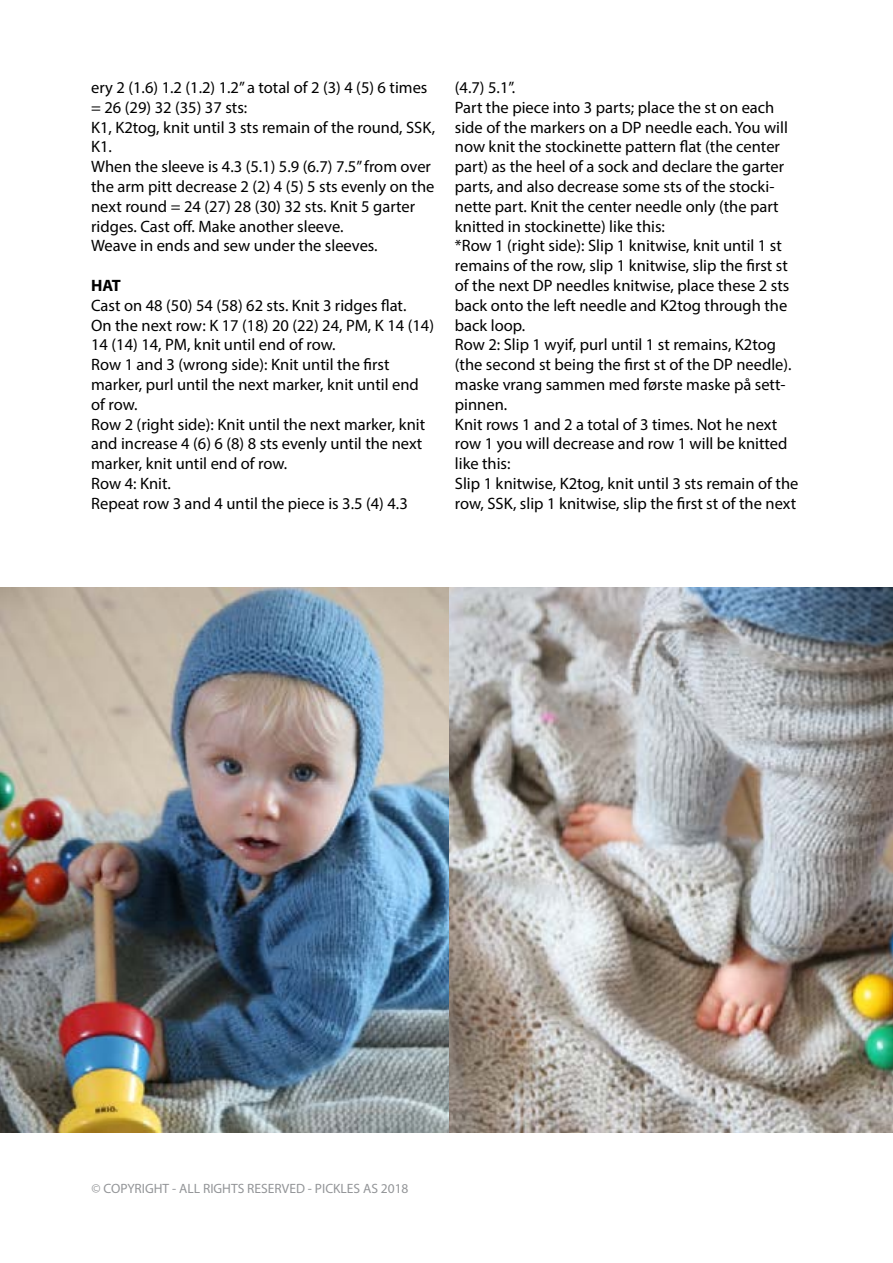
<style>
.page{position:relative;width:893px;height:1263px;background:#fff}
.page>*{position:absolute;margin:0;border:0;box-sizing:border-box;transform-origin:0 0}
.t1{font:16.5px/19.8px "Myriad Pro";color:#000}
.t2{font:700 16.5px "Myriad Pro";color:#000}
.t3{font:13.5px "Myriad Pro";color:#939598}
</style>
<div class="page">
<img style="left:0;top:587px;width:449px;height:546px">
<img style="left:449px;top:587px;width:444px;height:546px">
<p class="t1" style="left:91px;top:77px;width:345px">ery 2 (1.6) 1.2 (1.2) 1.2” a total of 2 (3) 4 (5) 6 times = 26 (29) 32 (35) 37 sts:<br>K1, K2tog, knit until 3 sts remain of the round, SSK, K1.<br>When the sleeve is 4.3 (5.1) 5.9 (6.7) 7.5” from over the arm pitt decrease 2 (2) 4 (5) 5 sts evenly on the next round = 24 (27) 28 (30) 32 sts. Knit 5 garter ridges. Cast off. Make another sleeve.<br>Weave in ends and sew under the sleeves.</p>
<p class="t2" style="left:91px;top:275px;width:31px">HAT</p>
<p class="t1" style="left:91px;top:295px;width:344px">Cast on 48 (50) 54 (58) 62 sts. Knit 3 ridges flat.<br>On the next row: K 17 (18) 20 (22) 24, PM, K 14 (14)<br>14 (14) 14, PM, knit until end of row.<br>Row 1 and 3 (wrong side): Knit until the first marker, purl until the next marker, knit until end of row.<br>Row 2 (right side): Knit until the next marker, knit and increase 4 (6) 6 (8) 8 sts evenly until the next marker, knit until end of row.<br>Row 4: Knit.<br>Repeat row 3 and 4 until the piece is 3.5 (4) 4.3</p>
<p class="t1" style="left:455px;top:77px;width:345px">(4.7) 5.1”.<br>Part the piece into 3 parts; place the st on each side of the markers on a DP needle each. You will now knit the stockinette pattern flat (the center part) as the heel of a sock and declare the garter parts, and also decrease some sts of the stocki&shy;nette part. Knit the center needle only (the part knitted in stockinette) like this:<br>*Row 1 (right side): Slip 1 knitwise, knit until 1 st remains of the row, slip 1 knitwise, slip the first st of the next DP needles knitwise, place these 2 sts back onto the left needle and K2tog through the back loop.<br>Row 2: Slip 1 wyif, purl until 1 st remains, K2tog (the second st being the first st of the DP needle). maske vrang sammen med første maske på sett&shy;pinnen.<br>Knit rows 1 and 2 a total of 3 times. Not he next row 1 you will decrease and row 1 will be knitted like this:<br>Slip 1 knitwise, K2tog, knit until 3 sts remain of the row, SSK, slip 1 knitwise, slip the first st of the next</p>
<p class="t3" style="left:92px;top:1180px;width:319px">© COPYRIGHT - ALL RIGHTS RESERVED - PICKLES AS 2018</p>
</div>
